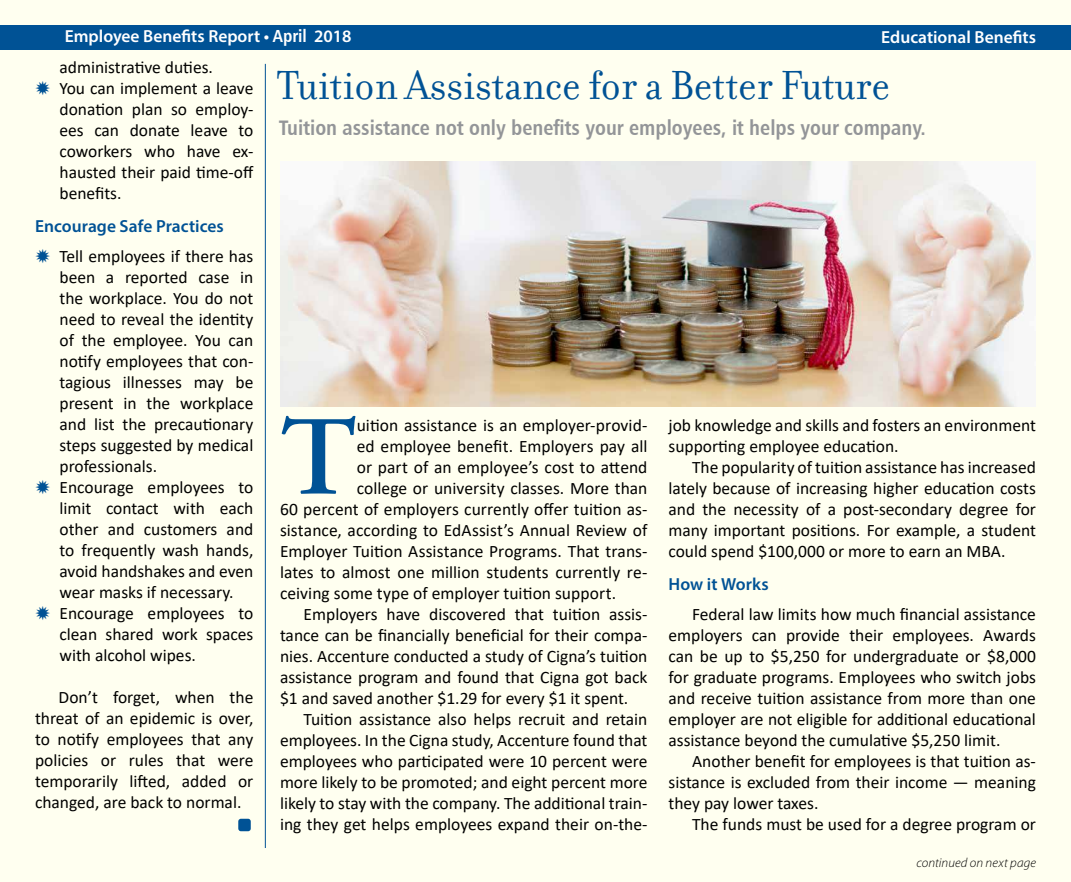
<style>
.page{position:relative;width:1071px;height:882px;background:#fff}
.page>*{position:absolute;margin:0;border:0;box-sizing:border-box;transform-origin:0 0}
.t1{font:600 112.52px "Adobe Garamond Pro";color:#005295}
.t2{font:43.75px "Filosofia";color:#005295}
.t3{font:21px "Humanist 777 BT Bold Condensed B";color:#939598}
.t4{font:17.5px/21px "Calibri";color:#000;text-align:justify}
.t5{font:600 17.5px "Myriad Pro";color:#fff}
.t6{font:600 17.5px "Myriad Pro";color:#005295}
.t7{font:italic 300 13.12px "Myriad Pro";letter-spacing:.01em;color:#000}
.s1{font-family:"Humanist 777 BT Bold Condensed B";font-weight:400}
</style>
<div class="page">
<div style="left:1px;top:1px;width:1070px;height:881px;background:#fffff0"></div>
<div style="left:0;top:25px;width:1071px;height:24px;background:#005295"></div>
<hr style="left:265px;top:64px;width:1px;height:784px;background:#005295">
<div style="left:238px;top:819px;width:13px;height:12px;background:#005295;border-radius:3px"></div>
<img style="left:280px;top:162px;width:754px;height:245px">
<p class="t5" style="left:65px;top:25px;width:288px">Employee Benefits Report • <span class="s1">April</span> 2018</p>
<p class="t5" style="left:881px;top:26px;width:156px">Educational Benefits</p>
<p class="t4" style="left:60px;top:56px;width:196px;text-align:left">administrative duties.<br>You can implement a leave donation plan so employ&shy;ees can donate leave to coworkers who have ex&shy;hausted their paid time-off benefits.</p>
<p class="t6" style="left:35px;top:215px;width:190px">Encourage Safe Practices</p>
<p class="t4" style="left:60px;top:245px;width:195px;text-align:left">Tell employees if there has been a reported case in the workplace. You do not need to reveal the identity of the employee. You can notify employees that con&shy;tagious illnesses may be present in the workplace and list the precautionary steps suggested by medical professionals.<br>Encourage employees to limit contact with each other and customers and to frequently wash hands, avoid handshakes and even wear masks if necessary.<br>Encourage employees to clean shared work spaces with alcohol wipes.</p>
<p class="t4" style="left:35px;top:686px;width:220px;text-indent:24px">Don’t forget, when the threat of an epidemic is over, to notify employees that any policies or rules that were temporarily lifted, added or changed, are back to normal.</p>
<h2 class="t2" style="left:277px;top:61px;width:615px">Tuition Assistance for a Better Future</h2>
<p class="t3" style="left:279px;top:114px;width:648px">Tuition assistance not only benefits your employees, it helps your company.</p>
<h1 class="t1" style="left:280px;top:393px;width:78px">T</h1>
<p class="t4" style="left:357px;top:414px;width:292px">uition assistance is an employer-provid-</p>
<p class="t4" style="left:357px;top:435px;width:292px">ed employee benefit. Employers pay all</p>
<p class="t4" style="left:357px;top:456px;width:292px">or part of an employee’s cost to attend</p>
<p class="t4" style="left:357px;top:477px;width:292px">college or university classes. More than</p>
<p class="t4" style="left:280px;top:498px;width:369px">60 percent of employers currently offer tuition as-</p>
<p class="t4" style="left:280px;top:519px;width:369px">sistance, according to EdAssist’s Annual Review of</p>
<p class="t4" style="left:280px;top:540px;width:369px">Employer Tuition Assistance Programs. That trans-</p>
<p class="t4" style="left:280px;top:561px;width:369px">lates to almost one million students currently re-</p>
<p class="t4" style="left:280px;top:582px;width:338px">ceiving some type of employer tuition support.</p>
<p class="t4" style="left:304px;top:603px;width:345px">Employers have discovered that tuition assis-</p>
<p class="t4" style="left:280px;top:624px;width:369px">tance can be financially beneficial for their compa-</p>
<p class="t4" style="left:280px;top:645px;width:369px">nies. Accenture conducted a study of Cigna’s tuition</p>
<p class="t4" style="left:280px;top:666px;width:369px">assistance program and found that Cigna got back</p>
<p class="t4" style="left:280px;top:687px;width:350px">$1 and saved another $1.29 for every $1 it spent.</p>
<p class="t4" style="left:304px;top:708px;width:345px">Tuition assistance also helps recruit and retain</p>
<p class="t4" style="left:280px;top:729px;width:369px">employees. In the Cigna study, Accenture found that</p>
<p class="t4" style="left:280px;top:750px;width:369px">employees who participated were 10 percent were</p>
<p class="t4" style="left:280px;top:771px;width:369px">more likely to be promoted; and eight percent more</p>
<p class="t4" style="left:280px;top:792px;width:369px">likely to stay with the company. The additional train-</p>
<p class="t4" style="left:280px;top:813px;width:369px">ing they get helps employees expand their on-the-</p>
<p class="t4" style="left:669px;top:414px;width:369px">job knowledge and skills and fosters an environment supporting employee education.</p>
<p class="t4" style="left:669px;top:456px;width:369px;text-indent:24px">The popularity of tuition assistance has increased lately because of increasing higher education costs and the necessity of a post-secondary degree for many important positions. For example, a student could spend $100,000 or more to earn an MBA.</p>
<p class="t6" style="left:669px;top:573px;width:102px">How it Works</p>
<p class="t4" style="left:669px;top:603px;width:369px;text-indent:24px">Federal law limits how much financial assistance employers can provide their employees. Awards can be up to $5,250 for undergraduate or $8,000 for graduate programs. Employees who switch jobs and receive tuition assistance from more than one employer are not eligible for additional educational assistance beyond the cumulative $5,250 limit.</p>
<p class="t4" style="left:669px;top:750px;width:369px;text-indent:24px">Another benefit for employees is that tuition as&shy;sistance is excluded from their income — meaning they pay lower taxes.</p>
<p class="t4" style="left:692px;top:813px;width:345px">The funds must be used for a degree program or</p>
<p class="t7" style="left:916px;top:856px;width:121px">continued on next page</p>
</div>
